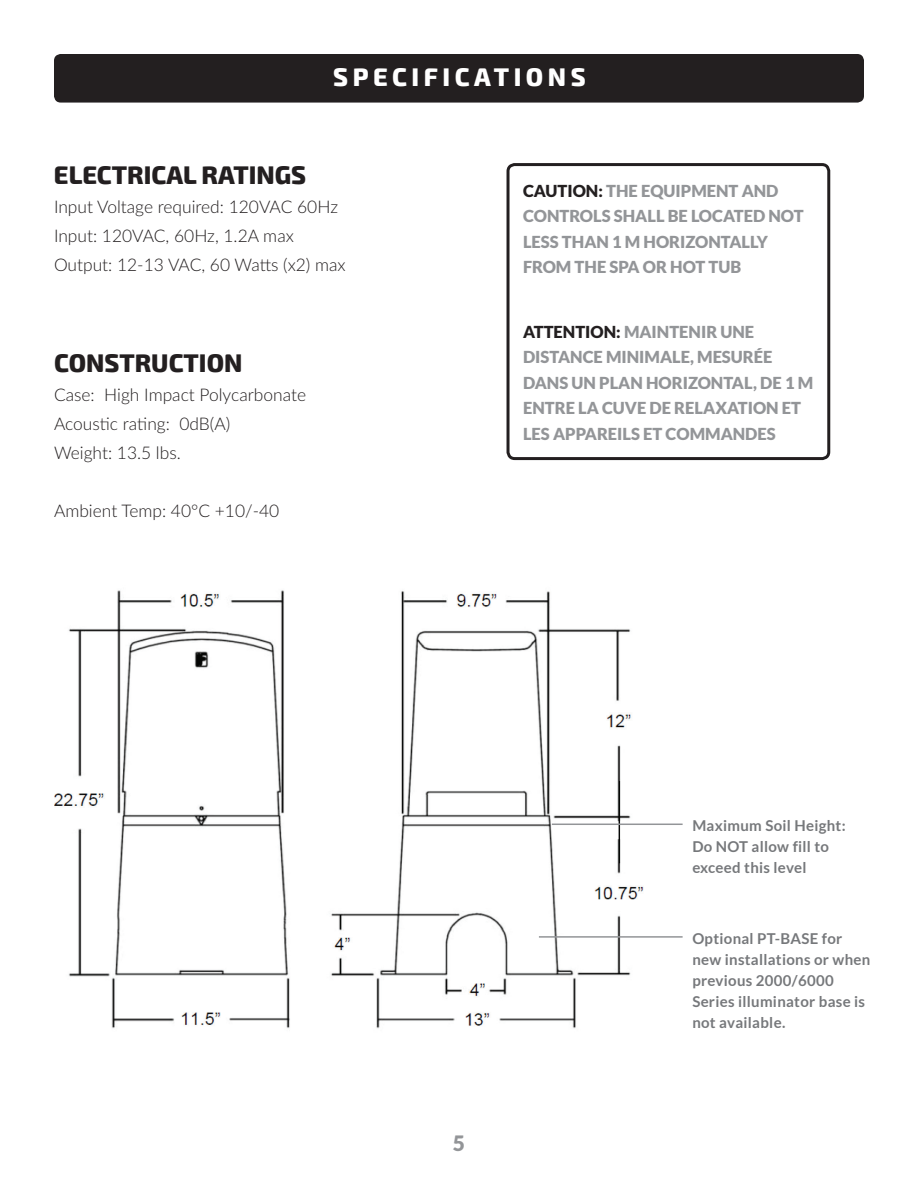
<style>
.page{position:relative;width:918px;height:1188px;background:#fff}
.page>*{position:absolute;margin:0;border:0;box-sizing:border-box;transform-origin:0 0}
.t1{font:800 25.05px "Exo 2";color:#231f20}
.t2{font:800 25.05px "Exo 2";letter-spacing:.18em;color:#fff}
.t3{font:900 21.15px "Lato";color:#939598}
.t4{font:300 17.4px/29px "Lato";color:#231f20}
.t5{font:900 16.5px/25.5px "Lato";color:#939598}
.t6{font:700 15px/21px "Lato";letter-spacing:.02em;color:#76787b}
.s1{color:#231f20}
</style>
<div class="page">
<div style="left:54px;top:54px;width:810px;height:49px;background:#231f20;border-radius:7px"></div>
<img style="left:54px;top:590px;width:594px;height:439px">
<hr style="left:552px;top:824px;width:131px;height:1px;background:#939598">
<hr style="left:539px;top:936px;width:144px;height:2px;background:#939598">
<div style="left:507px;top:163px;width:323px;height:297px;border:3px solid #231f20;border-radius:7px"></div>
<h1 class="t2" style="left:333px;top:62px;width:254px">SPECIFICATIONS</h1>
<h1 class="t1" style="left:54px;top:160px;width:254px">ELECTRICAL RATINGS</h1>
<p class="t4" style="left:54px;top:191px;width:293px">Input Voltage required: 120VAC 60Hz<br>Input: 120VAC, 60Hz, 1.2A max<br>Output: 12-13 VAC, 60 Watts (x2) max</p>
<h1 class="t1" style="left:54px;top:348px;width:190px">CONSTRUCTION</h1>
<p class="t4" style="left:54px;top:380px;width:254px">Case: High Impact Polycarbonate<br>Acoustic rating: 0dB(A)<br>Weight: 13.5 lbs.</p>
<p class="t4" style="left:54px;top:496px;width:227px">Ambient Temp: 40°C +10/-40</p>
<p class="t5" style="left:523px;top:178px;width:282px"><span class="s1">CAUTION:</span> THE EQUIPMENT AND<br>CONTROLS SHALL BE LOCATED NOT<br>LESS THAN 1 M HORIZONTALLY<br>FROM THE SPA OR HOT TUB</p>
<p class="t5" style="left:523px;top:319px;width:292px"><span class="s1">ATTENTION:</span> MAINTENIR UNE<br>DISTANCE MINIMALE, MESURÉE<br>DANS UN PLAN HORIZONTAL, DE 1 M<br>ENTRE LA CUVE DE RELAXATION ET<br>LES APPAREILS ET COMMANDES</p>
<p class="t3" style="left:453px;top:1131px;width:14px">5</p>
<p class="t6" style="left:692px;top:815px;width:155px">Maximum Soil Height:<br>Do NOT allow fill to exceed this level</p>
<p class="t6" style="left:692px;top:927px;width:180px">Optional PT-BASE for new installations or when previous 2000/6000<br>Series illuminator base is not available.</p>
</div>
